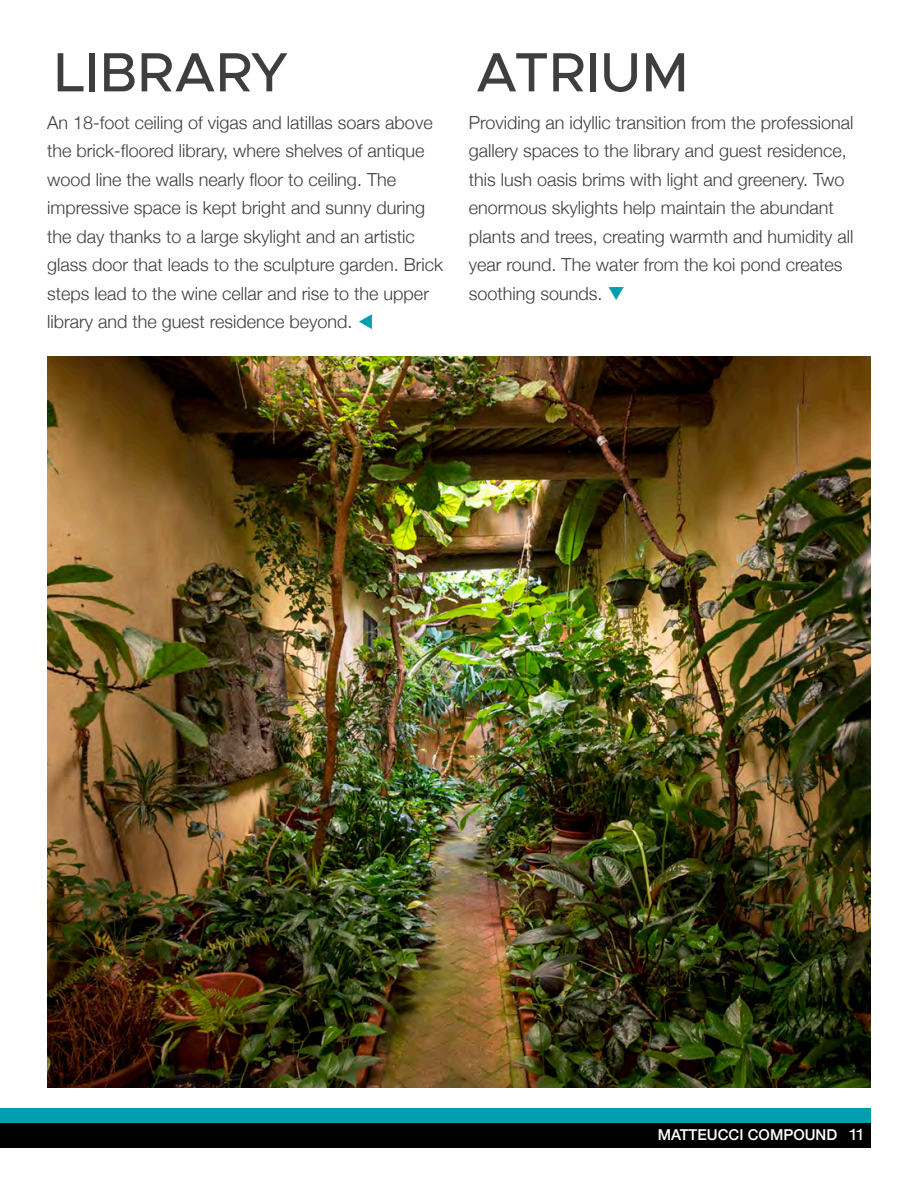
<style>
.page{position:relative;width:918px;height:1188px;background:#fff}
.page>*{position:absolute;margin:0;border:0;box-sizing:border-box;transform-origin:0 0}
.Headline___Tactical{font:500 55.5px "Metropolis";color:#3e3e3f}
.Body_Text___Tactical{font:300 18px/28.5px "Helvetica Neue";color:#3e3e3f}
.Property_summarty{font:500 15px "Helvetica Neue";color:#fff}
.s1{color:#009eae}
.s2{font-weight:400;font-stretch:expanded;font-size:15.75px}
</style>
<div class="page">
<div style="left:0;top:1108px;width:871px;height:15px;background:#009eae"></div>
<div style="left:0;top:1123px;width:871px;height:25px;background:#000001"></div>
<img style="left:47px;top:356px;width:824px;height:731px">
<p class="Headline___Tactical" style="left:54px;top:38px;width:236px">LIBRARY</p>
<p class="Headline___Tactical" style="left:476px;top:38px;width:215px">ATRIUM</p>
<p class="Body_Text___Tactical" style="left:469px;top:107px;width:386px">Providing an idyllic transition from the professional gallery spaces to the library and guest residence, this lush oasis brims with light and greenery. Two enormous skylights help maintain the abundant plants and trees, creating warmth and humidity all year round. The water from the koi pond creates soothing sounds. <span class="s1">❑</span></p>
<p class="Body_Text___Tactical" style="left:47px;top:107px;width:397px">An 18-foot ceiling of vigas and latillas soars above the brick-floored library, where shelves of antique wood line the walls nearly floor to ceiling. The impressive space is kept bright and sunny during the day thanks to a large skylight and an artistic glass door that leads to the sculpture garden. Brick steps lead to the wine cellar and rise to the upper library and the guest residence beyond. <span class="s1">▼</span></p>
<p class="Property_summarty" style="left:658px;top:1123px;width:207px">MATTEUCCI COMPOUND <span class="s2">11</span></p>
</div>
